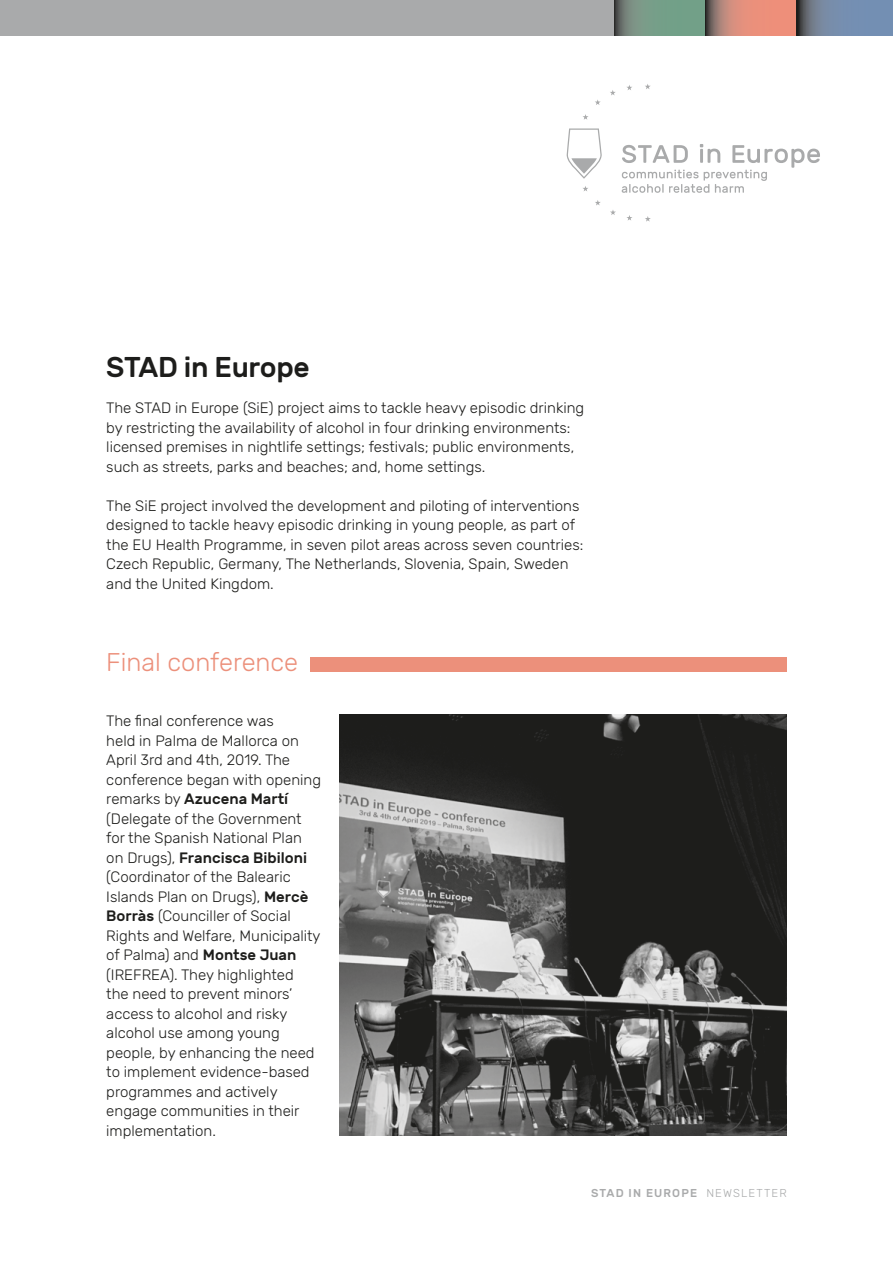
<style>
.page{position:relative;width:893px;height:1263px;background:#fff}
.page>*{position:absolute;margin:0;border:0;box-sizing:border-box;transform-origin:0 0}
.t1{font:500 28.5px "Rubik";letter-spacing:-.01em;color:#1d1d1b}
.t2{font:300 25.5px "Rubik";color:#ec907b}
.t3{font:300 15px/19.5px "Rubik";color:#1d1d1b}
.t4{font:500 11.4px "Rubik";letter-spacing:.1em;color:#a9aaab}
.s1{font-weight:500}
.s2{font-weight:300}
</style>
<div class="page">
<svg style="left:613px;top:0;width:92px;height:36px;background:#729481"></svg>
<svg style="left:705px;top:0;width:92px;height:36px;background:#ce8575"></svg>
<svg style="left:797px;top:0;width:96px;height:36px;background:#6f849f"></svg>
<div style="left:0;top:0;width:613px;height:36px;background:#a9aaab"></div>
<svg style="left:622px;top:144px;width:198px;height:49px"></svg>
<svg style="left:567px;top:128px;width:35px;height:51px"></svg>
<svg style="left:645px;top:84px;width:6px;height:5px"></svg>
<svg style="left:627px;top:85px;width:5px;height:5px"></svg>
<svg style="left:610px;top:90px;width:6px;height:5px"></svg>
<svg style="left:595px;top:100px;width:6px;height:5px"></svg>
<svg style="left:583px;top:114px;width:5px;height:6px"></svg>
<svg style="left:583px;top:186px;width:5px;height:5px"></svg>
<svg style="left:595px;top:200px;width:6px;height:5px"></svg>
<svg style="left:610px;top:210px;width:6px;height:5px"></svg>
<svg style="left:627px;top:215px;width:5px;height:6px"></svg>
<svg style="left:645px;top:216px;width:6px;height:6px"></svg>
<div style="left:310px;top:657px;width:477px;height:14px;background:#ec907b"></div>
<img style="left:339px;top:715px;width:448px;height:420px">
<h1 class="t1" style="left:106px;top:351px;width:205px">STAD in Europe</h1>
<p class="t3" style="left:106px;top:399px;width:479px">The STAD in Europe (SiE) project aims to tackle heavy episodic drinking by restricting the availability of alcohol in four drinking environments: licensed premises in nightlife settings; festivals; public environments, such as streets, parks and beaches; and, home settings.</p>
<p class="t3" style="left:106px;top:496px;width:479px">The SiE project involved the development and piloting of interventions designed to tackle heavy episodic drinking in young people, as part of the EU Health Programme, in seven pilot areas across seven countries:<br>Czech Republic, Germany, The Netherlands, Slovenia, Spain, Sweden and the United Kingdom.</p>
<h2 class="t2" style="left:106px;top:648px;width:193px">Final conference</h2>
<p class="t3" style="left:106px;top:711px;width:216px">The final conference was<br>held in Palma de Mallorca on<br>April 3rd and 4th, 2019. The conference began with opening remarks by <span class="s1">Azucena Martí </span>(Delegate of the Government for the Spanish National Plan on Drugs), <span class="s1">Francisca Bibiloni </span>(Coordinator of the Balearic<br>Islands Plan on Drugs), <span class="s1">Mercè<br>Borràs</span> (Counciller of Social<br>Rights and Welfare, Municipality of Palma) and <span class="s1">Montse Juan </span>(IREFREA). They highlighted<br>the need to prevent minors’ access to alcohol and risky alcohol use among young people, by enhancing the need to implement evidence-based programmes and actively engage communities in their implementation.</p>
<p class="t4" style="left:591px;top:1187px;width:197px">STAD IN EUROPE <span class="s2">NEWSLETTER</span></p>
</div>
